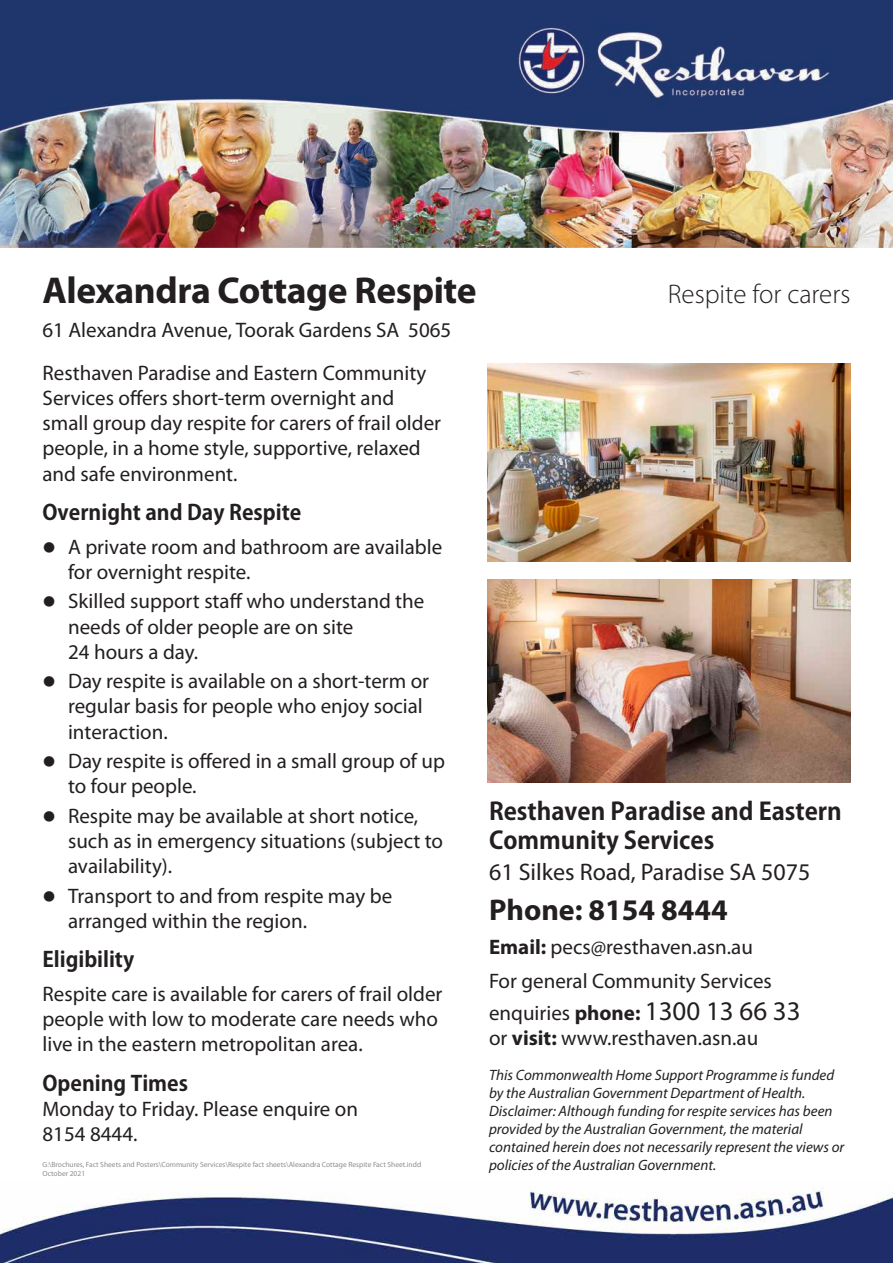
<style>
.page{position:relative;width:893px;height:1263px;background:#fff}
.page>*{position:absolute;margin:0;border:0;box-sizing:border-box;transform-origin:0 0}
.Heading{font:700 37.5px "Myriad Pro";letter-spacing:-.01em;color:#231f20}
.Body_Text{font:700 30px "Myriad Pro";color:#231f20}
.Body_Text-2{font:27px "Myriad Pro";color:#231f20}
.Heading-2{font:300 27px "Myriad Pro";color:#231f20}
.Sub_Heading{font:700 24px/28.8px "Koz Go Pro";color:#231f20}
.Body_Text-3{font:24px "Myriad Pro";color:#231f20}
.Body_Text-4{font:21px/25.2px "Myriad Pro";color:#231f20}
.Sub_Heading-2{font:700 21px "Koz Go Pro";color:#231f20}
.Funding_statement_it{font:italic 15px/18px "Myriad Pro";color:#231f20}
.Body_Text-5{font:7.5px/9px "Myriad Pro";color:#8b8d90}
.s1{font-weight:700}
.s2{font-size:21px}
.s3{font-weight:700;font-size:21px}
</style>
<div class="page">
<img style="left:0;top:1189px;width:892px;height:74px">
<img style="left:0;top:0;width:892px;height:248px">
<img style="left:488px;top:579px;width:362px;height:204px">
<img style="left:488px;top:364px;width:362px;height:197px">
<p class="Heading" style="left:43px;top:266px;width:436px">Alexandra Cottage Respite</p>
<p class="Heading-2" style="left:668px;top:278px;width:184px">Respite for carers</p>
<p class="Body_Text-4" style="left:43px;top:317px;width:410px">61 Alexandra Avenue, Toorak Gardens SA 5065</p>
<p class="Body_Text-4" style="left:43px;top:360px;width:400px">Resthaven Paradise and Eastern Community Services offers short-term overnight and small group day respite for carers of frail older people, in a home style, supportive, relaxed and safe environment.</p>
<p class="Sub_Heading-2" style="left:43px;top:499px;width:260px">Overnight and Day Respite</p>
<p class="Body_Text-4" style="left:68px;top:534px;width:376px">A private room and bathroom are available for overnight respite.</p>
<p class="Body_Text-4" style="left:68px;top:588px;width:358px">Skilled support staff who understand the needs of older people are on site<br>24 hours a day.</p>
<p class="Body_Text-4" style="left:68px;top:668px;width:363px">Day respite is available on a short-term or regular basis for people who enjoy social interaction.</p>
<p class="Body_Text-4" style="left:68px;top:748px;width:378px">Day respite is offered in a small group of up to four people.</p>
<p class="Body_Text-4" style="left:68px;top:803px;width:377px">Respite may be available at short notice, such as in emergency situations (subject to availability).</p>
<p class="Body_Text-4" style="left:68px;top:883px;width:326px">Transport to and from respite may be arranged within the region.</p>
<p class="Sub_Heading-2" style="left:43px;top:946px;width:93px">Eligibility</p>
<p class="Body_Text-4" style="left:43px;top:981px;width:401px">Respite care is available for carers of frail older people with low to moderate care needs who live in the eastern metropolitan area.</p>
<p class="Sub_Heading-2" style="left:43px;top:1070px;width:147px">Opening Times</p>
<p class="Body_Text-4" style="left:43px;top:1096px;width:317px">Monday to Friday. Please enquire on<br>8154 8444.</p>
<p class="Body_Text-5" style="left:43px;top:1159px;width:380px">G:\Brochures, Fact Sheets and Posters\Community Services\Respite fact sheets\Alexandra Cottage Respite Fact Sheet.indd<br>October 2021</p>
<p class="Sub_Heading" style="left:489px;top:798px;width:354px">Resthaven Paradise and Eastern<br>Community Services</p>
<p class="Body_Text-3" style="left:489px;top:857px;width:323px">61 Silkes Road, Paradise SA 5075</p>
<p class="Body_Text" style="left:489px;top:891px;width:240px">Phone: 8154 8444</p>
<p class="Body_Text-4" style="left:489px;top:934px;width:265px"><span class="s1">Email:</span> pecs@resthaven.asn.au</p>
<p class="Body_Text-4" style="left:489px;top:968px;width:284px">For general Community Services</p>
<p class="Body_Text-2" style="left:489px;top:994px;width:313px"><span class="s2">enquiries</span> <span class="s3">phone:</span> 1300 13 66 33</p>
<p class="Body_Text-4" style="left:489px;top:1025px;width:271px">or <span class="s1">visit:</span> www.resthaven.asn.au</p>
<p class="Funding_statement_it" style="left:489px;top:1066px;width:347px">This Commonwealth Home Support Programme is funded by the Australian Government Department of Health.</p>
<p class="Funding_statement_it" style="left:489px;top:1102px;width:357px">Disclaimer: Although funding for respite services has been provided by the Australian Government, the material contained herein does not necessarily represent the views or policies of the Australian Government.</p>
</div>
